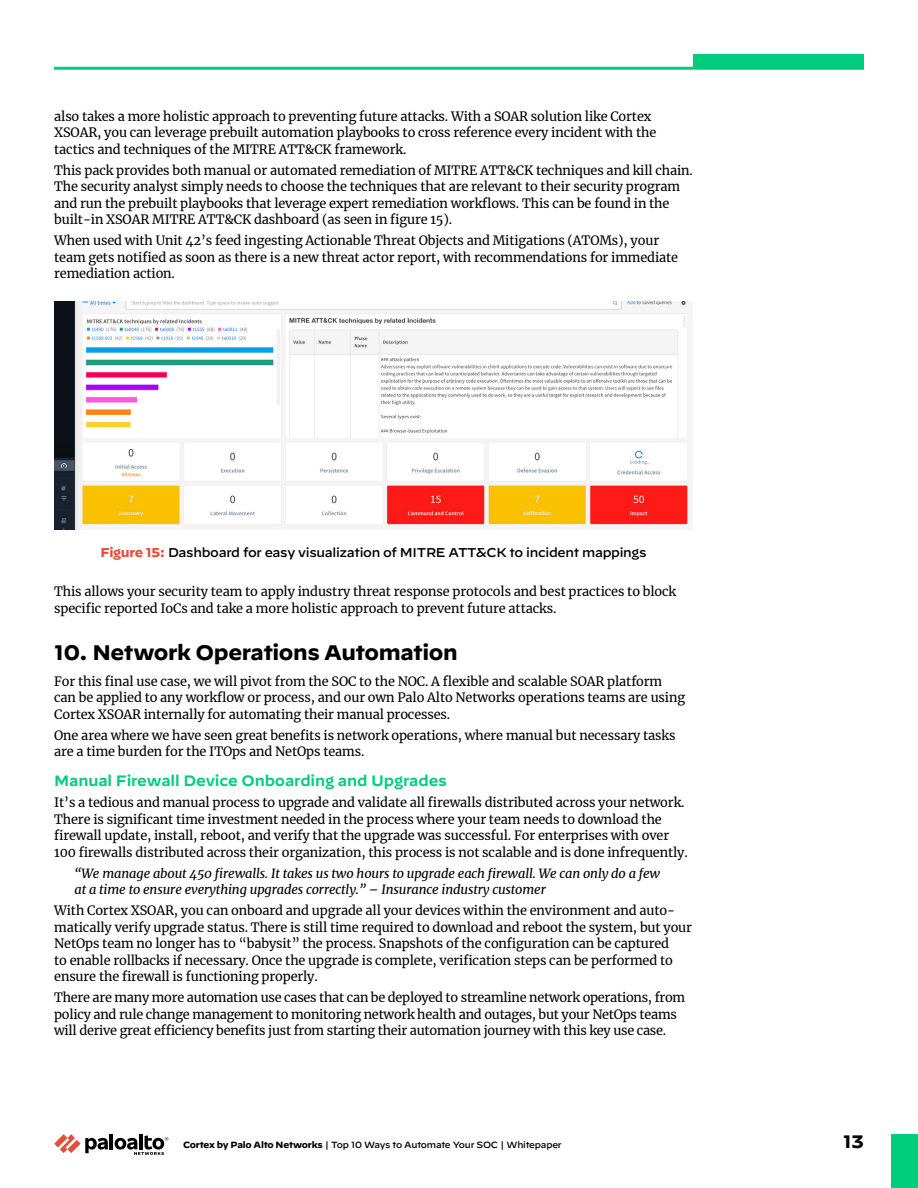
<style>
.page{position:relative;width:918px;height:1188px;background:#fff}
.page>*{position:absolute;margin:0;border:0;box-sizing:border-box;transform-origin:0 0}
.Heading_1{font:700 21px "Decimal";letter-spacing:-.02em;color:#000}
.t1{font:700 18px "Decimal";color:#000}
.Heading_2{font:600 15px "Decimal";letter-spacing:-.01em;color:#00cd7d}
.t2{font:12.75px/16.5px "Merriweather";letter-spacing:-.01em;color:#000}
.t3{font:italic 12.75px/16.5px "Merriweather";letter-spacing:-.01em;color:#000}
.figure-title{font:500 12.75px "Decimal";letter-spacing:-.025em;color:#000}
.t4{font:500 9px "Decimal";letter-spacing:-.025em;color:#000}
.s1{font-weight:700;color:#e54c39}
.s2{font-weight:700}
</style>
<div class="page">
<hr style="left:110px;top:1134px;width:3px;height:15px;background:#000">
<svg style="left:54px;top:1134px;width:54px;height:19px"></svg>
<hr style="left:139px;top:1134px;width:4px;height:15px;background:#000">
<svg style="left:115px;top:1135px;width:53px;height:20px"></svg>
<div style="left:891px;top:1134px;width:27px;height:54px;background:#00cd7d"></div>
<div style="left:693px;top:54px;width:171px;height:14px;background:#00cd7d"></div>
<hr style="left:54px;top:67px;width:810px;height:3px;background:#00cd7d">
<img style="left:54px;top:301px;width:635px;height:228px">
<p class="t2" style="left:54px;top:107px;width:604px">also takes a more holistic approach to preventing future attacks. With a SOAR solution like Cortex<br>XSOAR, you can leverage prebuilt automation playbooks to cross reference every incident with the tactics and techniques of the MITRE ATT&amp;CK framework.</p>
<p class="t2" style="left:54px;top:161px;width:640px">This pack provides both manual or automated remediation of MITRE ATT&amp;CK techniques and kill chain.<br>The security analyst simply needs to choose the techniques that are relevant to their security program and run the prebuilt playbooks that leverage expert remediation workflows. This can be found in the built-in XSOAR MITRE ATT&amp;CK dashboard (as seen in figure 15).</p>
<p class="t2" style="left:54px;top:232px;width:626px">When used with Unit 42’s feed ingesting Actionable Threat Objects and Mitigations (ATOMs), your team gets notified as soon as there is a new threat actor report, with recommendations for immediate remediation action.</p>
<p class="figure-title" style="left:100px;top:540px;width:548px"><span class="s1">Figure 15:</span> Dashboard for easy visualization of MITRE ATT&amp;CK to incident mappings</p>
<p class="t2" style="left:54px;top:583px;width:624px">This allows your security team to apply industry threat response protocols and best practices to block specific reported IoCs and take a more holistic approach to prevent future attacks.</p>
<p class="Heading_1" style="left:54px;top:641px;width:405px">10. Network Operations Automation</p>
<p class="t2" style="left:54px;top:673px;width:632px">For this final use case, we will pivot from the SOC to the NOC. A flexible and scalable SOAR platform can be applied to any workflow or process, and our own Palo Alto Networks operations teams are using<br>Cortex XSOAR internally for automating their manual processes.</p>
<p class="t2" style="left:54px;top:727px;width:623px">One area where we have seen great benefits is network operations, where manual but necessary tasks are a time burden for the ITOps and NetOps teams.</p>
<p class="Heading_2" style="left:54px;top:767px;width:394px">Manual Firewall Device Onboarding and Upgrades</p>
<p class="t2" style="left:54px;top:794px;width:635px">It’s a tedious and manual process to upgrade and validate all firewalls distributed across your network.<br>There is significant time investment needed in the process where your team needs to download the firewall update, install, reboot, and verify that the upgrade was successful. For enterprises with over 100 firewalls distributed across their organization, this process is not scalable and is done infrequently.</p>
<p class="t3" style="left:74px;top:865px;width:587px">“We manage about 450 firewalls. It takes us two hours to upgrade each firewall. We can only do a few at a time to ensure everything upgrades correctly.” – Insurance industry customer</p>
<p class="t2" style="left:54px;top:902px;width:639px">With Cortex XSOAR, you can onboard and upgrade all your devices within the environment and auto&shy;matically verify upgrade status. There is still time required to download and reboot the system, but your NetOps team no longer has to “babysit” the process. Snapshots of the configuration can be captured<br>to enable rollbacks if necessary. Once the upgrade is complete, verification steps can be performed to ensure the firewall is functioning properly.</p>
<p class="t2" style="left:54px;top:989px;width:633px">There are many more automation use cases that can be deployed to streamline network operations, from policy and rule change management to monitoring network health and outages, but your NetOps teams will derive great efficiency benefits just from starting their automation journey with this key use case.</p>
<p class="t4" style="left:183px;top:1137px;width:380px"><span class="s2">Cortex by Palo Alto Networks</span> | Top 10 Ways to Automate Your SOC | Whitepaper</p>
<h2 class="t1" style="left:843px;top:1132px;width:22px">13</h2>
</div>
